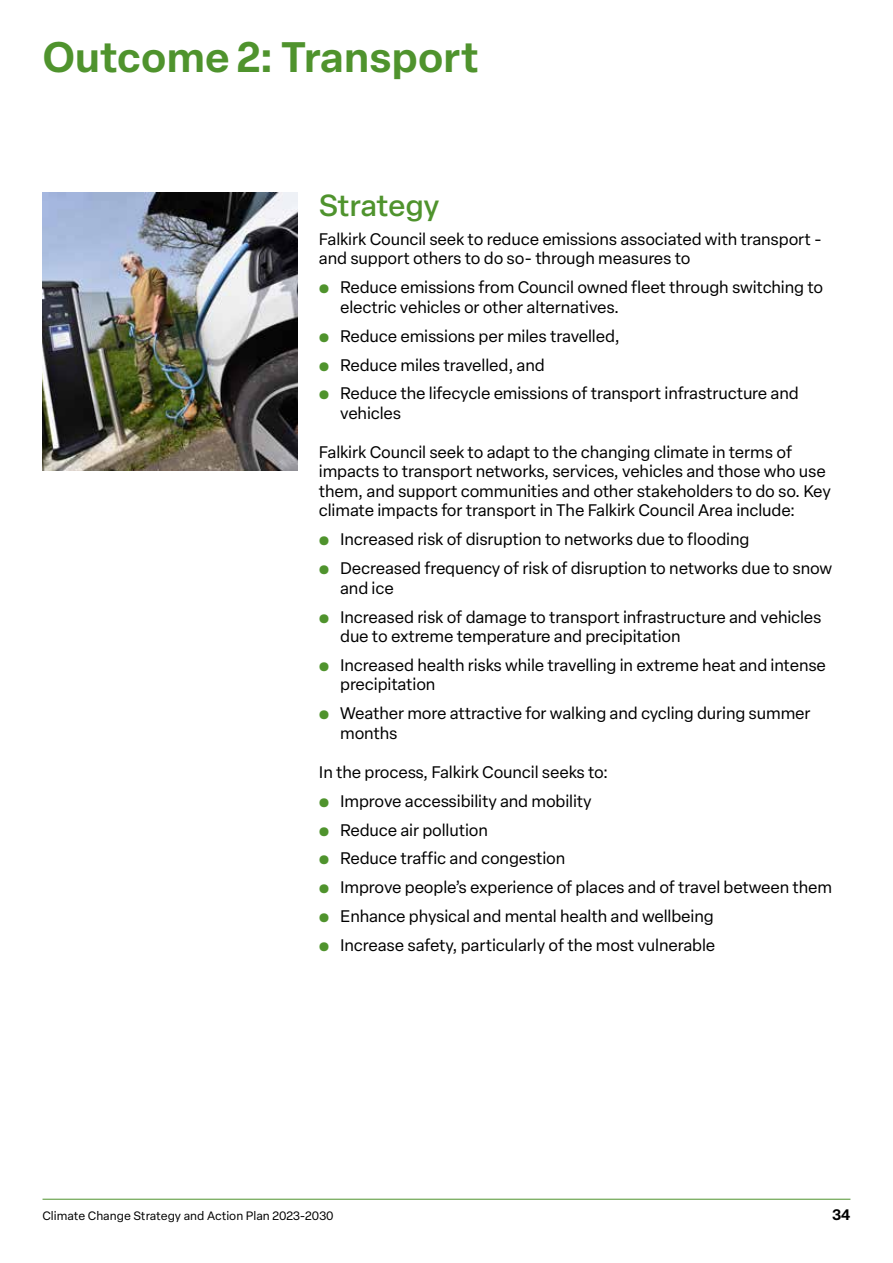
<style>
.page{position:relative;width:893px;height:1263px;background:#fff}
.page>*{position:absolute;margin:0;border:0;box-sizing:border-box;transform-origin:0 0}
.t1{font:600 42px "Elza Text";letter-spacing:-.01em;color:#4f932d}
.t2{font:500 30px "Elza Text";letter-spacing:-.02em;color:#4f932d}
.t3{font:16.5px/28.8px "Elza Text";letter-spacing:-.01em;color:#000}
.t4{font:600 15px "Elza Text";color:#000}
.t5{font:12px "Elza Text";color:#000}
.s1{color:#4f932d}
</style>
<div class="page">
<hr style="left:43px;top:1199px;width:807px;height:1px;background:#4f932d">
<img style="left:43px;top:192px;width:255px;height:279px">
<h1 class="t1" style="left:43px;top:24px;width:438px">Outcome 2: Transport</h1>
<h2 class="t2" style="left:319px;top:182px;width:122px">Strategy</h2>
<p class="t3" style="left:319px;top:228px;width:505px;line-height:19.5px">Falkirk Council seek to reduce emissions associated with transport - and support others to do so- through measures to</p>
<p class="t3" style="left:340px;top:277px;width:485px;line-height:19.5px;text-indent:-21px"><span class="s1">⚫</span> Reduce emissions from Council owned fleet through switching to electric vehicles or other alternatives.</p>
<p class="t3" style="left:319px;top:321px;width:481px"><span class="s1">⚫</span> Reduce emissions per miles travelled,<br><span class="s1">⚫</span> Reduce miles travelled, and<br><span class="s1">⚫</span> Reduce the lifecycle emissions of transport infrastructure and</p>
<p class="t3" style="left:340px;top:398px;width:62px">vehicles</p>
<p class="t3" style="left:319px;top:441px;width:513px;line-height:19.5px">Falkirk Council seek to adapt to the changing climate in terms of impacts to transport networks, services, vehicles and those who use them, and support communities and other stakeholders to do so. Key climate impacts for transport in The Falkirk Council Area include:</p>
<p class="t3" style="left:319px;top:524px;width:515px"><span class="s1">⚫</span> Increased risk of disruption to networks due to flooding<br><span class="s1">⚫</span> Decreased frequency of risk of disruption to networks due to snow</p>
<p class="t3" style="left:319px;top:573px;width:504px;text-indent:21px">and ice<br><span class="s1">⚫</span> Increased risk of damage to transport infrastructure and vehicles</p>
<p class="t3" style="left:319px;top:621px;width:509px;text-indent:21px">due to extreme temperature and precipitation<br><span class="s1">⚫</span> Increased health risks while travelling in extreme heat and intense</p>
<p class="t3" style="left:319px;top:669px;width:493px;text-indent:21px">precipitation<br><span class="s1">⚫</span> Weather more attractive for walking and cycling during summer</p>
<p class="t3" style="left:340px;top:718px;width:59px">months</p>
<p class="t3" style="left:319px;top:757px;width:515px">In the process, Falkirk Council seeks to:<br><span class="s1">⚫</span> Improve accessibility and mobility<br><span class="s1">⚫</span> Reduce air pollution<br><span class="s1">⚫</span> Reduce traffic and congestion<br><span class="s1">⚫</span> Improve people’s experience of places and of travel between them <span class="s1">⚫</span> Enhance physical and mental health and wellbeing<br><span class="s1">⚫</span> Increase safety, particularly of the most vulnerable</p>
<p class="t5" style="left:43px;top:1207px;width:293px">Climate Change Strategy and Action Plan 2023-2030</p>
<p class="t4" style="left:832px;top:1203px;width:20px">34</p>
</div>
